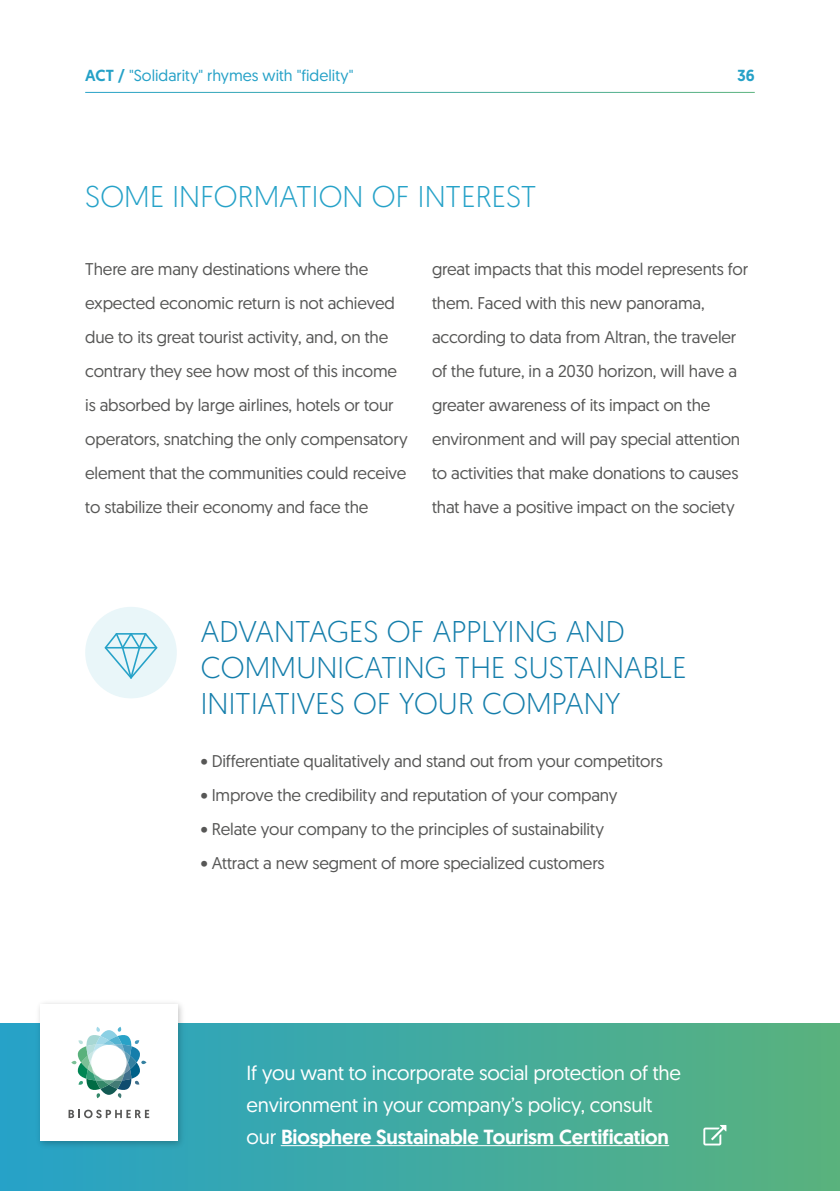
<style>
.page{position:relative;width:840px;height:1191px;background:#fff}
.page>*{position:absolute;margin:0;border:0;box-sizing:border-box;transform-origin:0 0}
.t1{font:300 30px/36px "Geomanist";letter-spacing:.005em;color:#157eab}
.t2{font:300 30px "Geomanist";letter-spacing:.005em;color:#26a2c8}
.t3{font:20.4px/32px "Geomanist";letter-spacing:-.01em;color:#fff}
.t4{font:17px/34px "Geomanist";letter-spacing:-.01em;color:#575756}
.t5{font:16px "Geomanist";color:#25a1c7}
.t6{font:500 16px "Geomanist";color:#25a1c7}
.s1{font-weight:500}
</style>
<div class="page">
<div style="left:85px;top:607px;width:92px;height:91px;background:#e9f6f9;border-radius:46px"></div>
<svg style="left:104px;top:633px;width:54px;height:46px"></svg>
<div style="left:0;top:1023px;width:839px;height:168px;background:linear-gradient(to right,#26a2c8,#5ab27d)"></div>
<hr style="left:281px;top:1145px;width:387px;height:1px;background:#fff">
<img style="left:32px;top:1003px;width:157px;height:149px">
<div style="left:40px;top:1004px;width:137px;height:137px;background:#fff"></div>
<svg style="left:68px;top:1109px;width:81px;height:9px"></svg>
<svg style="left:71px;top:1026px;width:75px;height:72px"></svg>
<svg style="left:703px;top:1125px;width:23px;height:20px"></svg>
<p class="t5" style="left:85px;top:65px;width:269px"><span class="s1">ACT /</span> "Solidarity" rhymes with "fidelity"</p>
<p class="t6" style="left:736px;top:64px;width:19px">36</p>
<h1 class="t2" style="left:85px;top:177px;width:452px">SOME INFORMATION OF INTEREST</h1>
<p class="t4" style="left:85px;top:251px;width:324px">There are many destinations where the expected economic return is not achieved due to its great tourist activity, and, on the contrary they see how most of this income is absorbed by large airlines, hotels or tour operators, snatching the only compensatory element that the communities could receive to stabilize their economy and face the</p>
<p class="t4" style="left:432px;top:251px;width:317px">great impacts that this model represents for them. Faced with this new panorama, according to data from Altran, the traveler of the future, in a 2030 horizon, will have a greater awareness of its impact on the environment and will pay special attention to activities that make donations to causes that have a positive impact on the society</p>
<h1 class="t1" style="left:201px;top:612px;width:487px">ADVANTAGES OF APPLYING AND<br>COMMUNICATING THE SUSTAINABLE<br>INITIATIVES OF YOUR COMPANY</h1>
<p class="t4" style="left:201px;top:744px;width:463px">• Differentiate qualitatively and stand out from your competitors</p>
<p class="t4" style="left:201px;top:778px;width:418px">• Improve the credibility and reputation of your company</p>
<p class="t4" style="left:201px;top:812px;width:404px">• Relate your company to the principles of sustainability</p>
<p class="t4" style="left:201px;top:846px;width:405px">• Attract a new segment of more specialized customers</p>
<p class="t3" style="left:246px;top:1055px;width:436px">If you want to incorporate social protection of the environment in your company’s policy, consult our <span class="s1">Biosphere Sustainable Tourism Certification</span></p>
</div>
